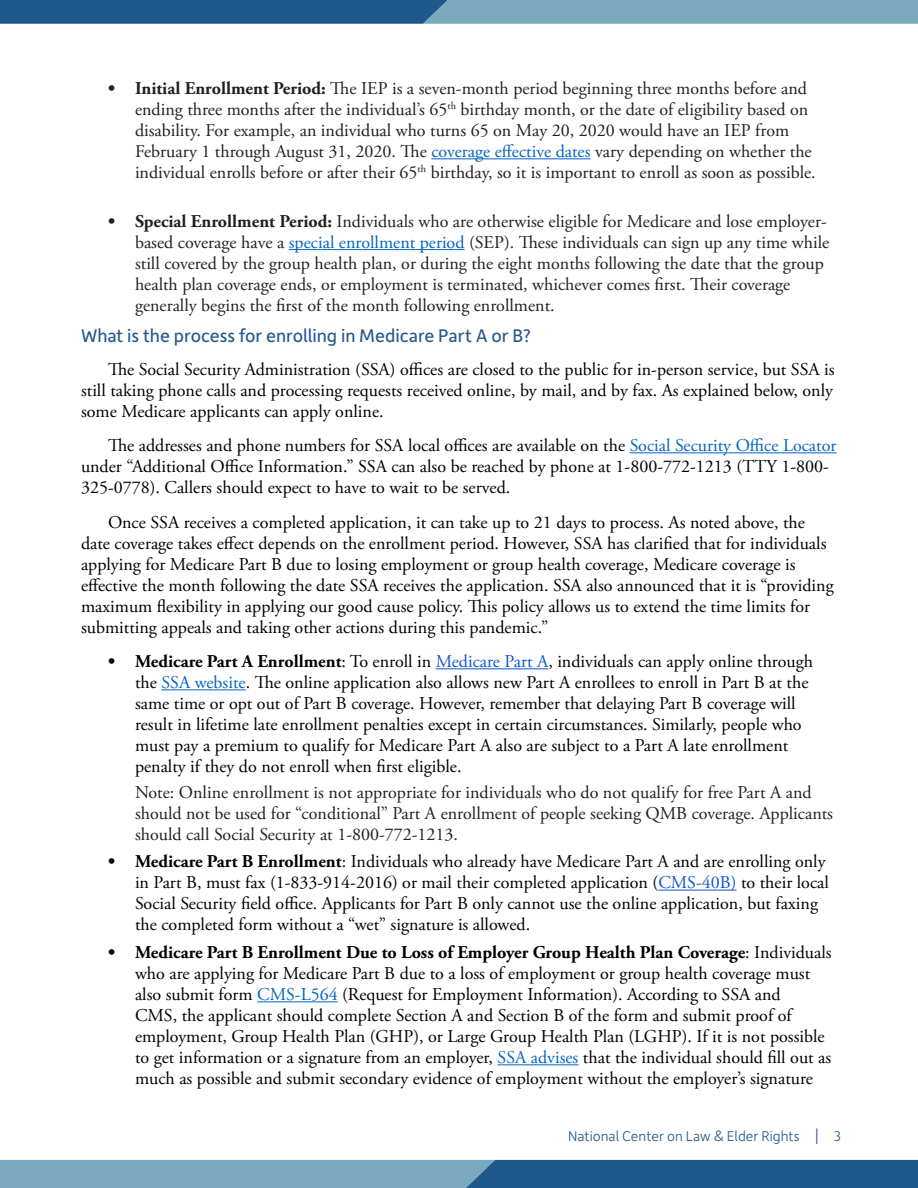
<style>
.page{position:relative;width:918px;height:1188px;background:#fff}
.page>*{position:absolute;margin:0;border:0;box-sizing:border-box;transform-origin:0 0}
.Subheader{font:19.5px "Depot New";color:#265890}
.Body_Text{font:18px/21px "Adobe Garamond Pro";color:#000}
.t1{font:18px/21px "Adobe Garamond Pro";color:#231f20}
.t2{font:300 15px "Depot New";color:#265890}
.s1{font-weight:700}
.s2{color:#0563c1}
.s3{color:#15c}
.s4{font-size:18px}
</style>
<div class="page">
<svg style="left:0;top:1160px;width:918px;height:28px"></svg>
<svg style="left:0;top:0;width:918px;height:24px"></svg>
<hr style="left:431px;top:158px;width:160px;height:1px;background:#0563c1">
<hr style="left:289px;top:249px;width:176px;height:1px;background:#0563c1">
<hr style="left:630px;top:452px;width:206px;height:1px;background:#0563c1">
<hr style="left:436px;top:668px;width:112px;height:1px;background:#15c">
<hr style="left:161px;top:689px;width:85px;height:1px;background:#0563c1">
<hr style="left:658px;top:890px;width:79px;height:1px;background:#15c">
<hr style="left:257px;top:1001px;width:81px;height:1px;background:#0563c1">
<hr style="left:498px;top:1064px;width:80px;height:1px;background:#0563c1">
<p class="t1" style="left:135px;top:78px;width:682px;text-indent:-27px"><span class="s1">• Initial Enrollment Period:</span> The IEP is a seven-month period beginning three months before and ending three months after the individual’s 65<sup>th</sup> birthday month, or the date of eligibility based on disability. For example, an individual who turns 65 on May 20, 2020 would have an IEP from February 1 through August 31, 2020. The <span class="s2">coverage effective dates</span> vary depending on whether the individual enrolls before or after their 65<sup>th</sup> birthday, so it is important to enroll as soon as possible.</p>
<p class="t1" style="left:135px;top:211px;width:696px;text-indent:-27px"><span class="s1">• Special Enrollment Period:</span> Individuals who are otherwise eligible for Medicare and lose employer&shy;based coverage have a <span class="s2">special enrollment period</span> (SEP). These individuals can sign up any time while still covered by the group health plan, or during the eight months following the date that the group health plan coverage ends, or employment is terminated, whichever comes first. Their coverage generally begins the first of the month following enrollment.</p>
<p class="Subheader" style="left:81px;top:322px;width:452px">What is the process for enrolling in Medicare Part A or B?</p>
<p class="Body_Text" style="left:81px;top:359px;width:755px;text-align:justify;text-indent:27px">The Social Security Administration (SSA) offices are closed to the public for in-person service, but SSA is still taking phone calls and processing requests received online, by mail, and by fax. As explained below, only some Medicare applicants can apply online.</p>
<p class="Body_Text" style="left:81px;top:435px;width:757px;text-indent:27px">The addresses and phone numbers for SSA local offices are available on the <span class="s2">Social Security Office Locator </span>under “Additional Office Information.” SSA can also be reached by phone at 1-800-772-1213 (TTY 1-800-<br>325-0778). Callers should expect to have to wait to be served.</p>
<p class="Body_Text" style="left:81px;top:512px;width:754px;text-indent:27px">Once SSA receives a completed application, it can take up to 21 days to process. As noted above, the date coverage takes effect depends on the enrollment period. However, SSA has clarified that for individuals applying for Medicare Part B due to losing employment or group health coverage, Medicare coverage is effective the month following the date SSA receives the application. SSA also announced that it is “providing maximum flexibility in applying our good cause policy. This policy allows us to extend the time limits for submitting appeals and taking other actions during this pandemic.”</p>
<p class="Body_Text" style="left:135px;top:651px;width:680px;text-indent:-27px"><span class="s1">• Medicare Part A Enrollment</span>: To enroll in <span class="s3">Medicare Part A</span>, individuals can apply online through the <span class="s2">SSA website</span>. The online application also allows new Part A enrollees to enroll in Part B at the same time or opt out of Part B coverage. However, remember that delaying Part B coverage will result in lifetime late enrollment penalties except in certain circumstances. Similarly, people who must pay a premium to qualify for Medicare Part A also are subject to a Part A late enrollment penalty if they do not enroll when first eligible.</p>
<p class="t1" style="left:135px;top:782px;width:700px">Note: Online enrollment is not appropriate for individuals who do not qualify for free Part A and should not be used for “conditional” Part A enrollment of people seeking QMB coverage. Applicants should call Social Security at 1-800-772-1213.</p>
<p class="Body_Text" style="left:135px;top:852px;width:695px;text-indent:-27px"><span class="s1">• Medicare Part B Enrollment</span>: Individuals who already have Medicare Part A and are enrolling only in Part B, must fax (1-833-914-2016) or mail their completed application (<span class="s3">CMS-40B)</span> to their local Social Security field office. Applicants for Part B only cannot use the online application, but faxing the completed form without a “wet” signature is allowed.</p>
<p class="Body_Text" style="left:135px;top:942px;width:698px;text-indent:-27px"><span class="s1">• Medicare Part B Enrollment Due to Loss of Employer Group Health Plan Coverage</span>: Individuals who are applying for Medicare Part B due to a loss of employment or group health coverage must also submit form <span class="s2">CMS-L564</span> (Request for Employment Information). According to SSA and<br>CMS, the applicant should complete Section A and Section B of the form and submit proof of employment, Group Health Plan (GHP), or Large Group Health Plan (LGHP). If it is not possible to get information or a signature from an employer, <span class="s2">SSA advises</span> that the individual should fill out as much as possible and submit secondary evidence of employment without the employer’s signature</p>
<p class="t2" style="left:568px;top:1126px;width:275px">National Center on Law &amp; Elder Rights <span class="s4">|</span> 3</p>
</div>
